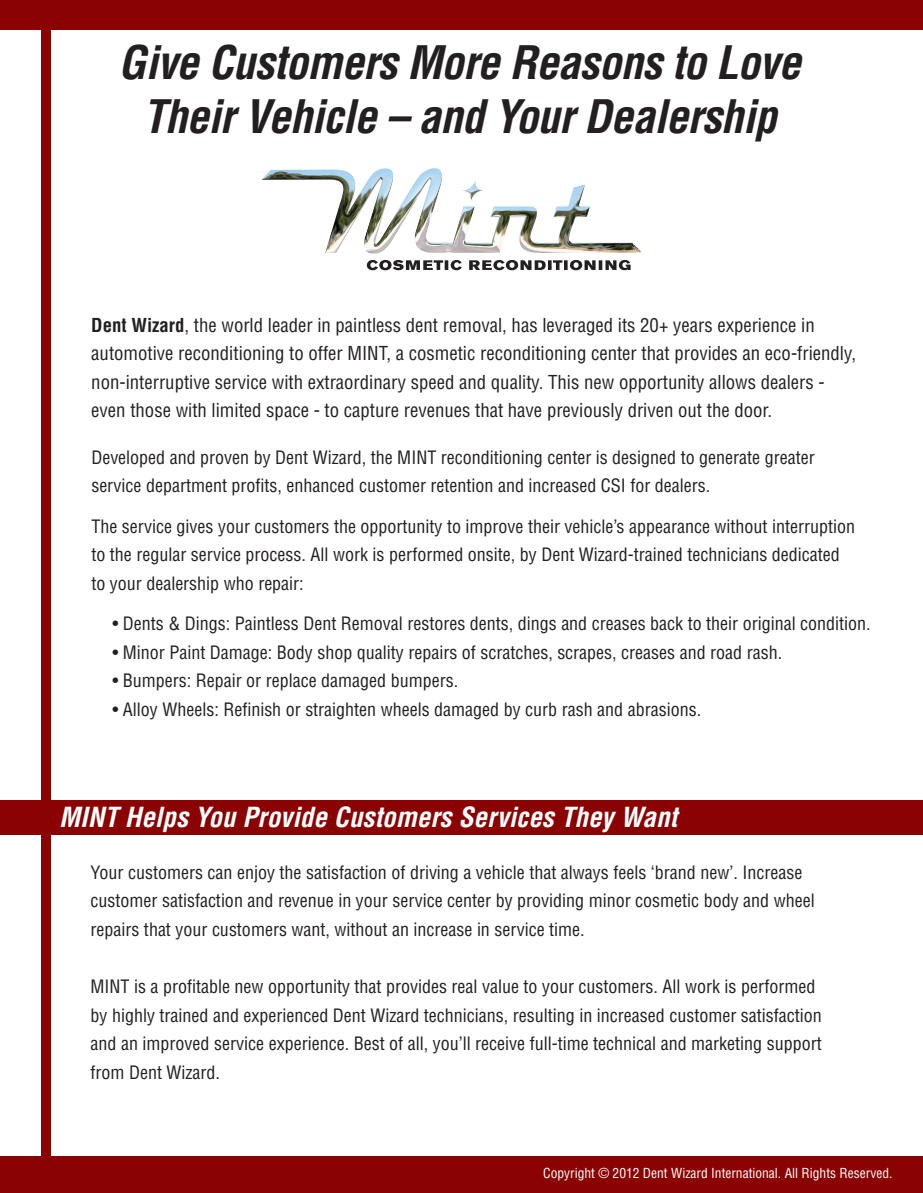
<style>
.page{position:relative;width:923px;height:1193px;background:#fff}
.page>*{position:absolute;margin:0;border:0;box-sizing:border-box;transform-origin:0 0}
.t1{font:italic 700 condensed 45px/54px "Helvetica";color:#231f20;text-align:center}
.t2{font:italic 700 condensed 27px "Helvetica";color:#fff}
.t3{font:condensed 18.75px/28.5px "Helvetica";color:#231f20}
.t4{font:condensed 18px/28.5px "Helvetica";color:#231f20}
.t5{font:condensed 13.5px "Helvetica";color:#fff}
.s1{font-weight:700}
</style>
<div class="page">
<div style="left:0;top:800px;width:922px;height:34px;background:#8b0202"></div>
<div style="left:0;top:1156px;width:922px;height:36px;background:#8b0202"></div>
<div style="left:0;top:0;width:922px;height:29px;background:#8b0202"></div>
<div style="left:42px;top:0;width:9px;height:1192px;background:#8b0202"></div>
<img style="left:261px;top:168px;width:381px;height:86px">
<img style="left:462px;top:180px;width:21px;height:21px">
<svg style="left:367px;top:260px;width:263px;height:10px"></svg>
<h1 class="t1" style="left:119px;top:39px;width:692px">Give Customers More Reasons to Love<br>TheirVehicle – and YourDealership</h1>
<p class="t3" style="left:91px;top:312px;width:766px"><span class="s1">Dent Wizard</span>, the world leader in paintless dent removal, has leveraged its 20+ years experience in automotive reconditioning to offer MINT, a cosmetic reconditioning center that provides an eco-friendly, non-interruptive service with extraordinary speed and quality. This new opportunity allows dealers - even those with limited space - to capture revenues that have previously driven out the door.</p>
<p class="t4" style="left:91px;top:444px;width:724px">Developed and proven by Dent Wizard, the MINT reconditioning center is designed to generate greater service department profits, enhanced customer retention and increased CSI for dealers.</p>
<p class="t4" style="left:91px;top:513px;width:765px">The service gives your customers the opportunity to improve their vehicle’s appearance without interruption to the regular service process. All work is performed onsite, by Dent Wizard-trained technicians dedicated to your dealership who repair:</p>
<p class="t4" style="left:112px;top:611px;width:759px">• Dents &amp; Dings: Paintless Dent Removal restores dents, dings and creases back to their original condition.</p>
<p class="t4" style="left:112px;top:639px;width:671px">• Minor Paint Damage: Body shop quality repairs of scratches, scrapes, creases and road rash.</p>
<p class="t4" style="left:112px;top:668px;width:347px">• Bumpers: Repair or replace damaged bumpers.</p>
<p class="t4" style="left:112px;top:696px;width:590px">• Alloy Wheels: Refinish or straighten wheels damaged by curb rash and abrasions.</p>
<h2 class="t2" style="left:59px;top:806px;width:625px">MINT Helps You Provide Customers Services They Want</h2>
<p class="t4" style="left:90px;top:859px;width:725px">Your customers can enjoy the satisfaction of driving a vehicle that always feels ‘brand new’. Increase customer satisfaction and revenue in your service center by providing minor cosmetic body and wheel repairs that your customers want, without an increase in service time.</p>
<p class="t4" style="left:90px;top:973px;width:732px">MINT is a profitable new opportunity that provides real value to your customers. All work is performed by highly trained and experienced Dent Wizard technicians, resulting in increased customer satisfaction and an improved service experience. Best of all, you’ll receive full-time technical and marketing support from Dent Wizard.</p>
<p class="t5" style="left:543px;top:1167px;width:351px">Copyright © 2012 Dent Wizard International. All Rights Reserved.</p>
</div>
